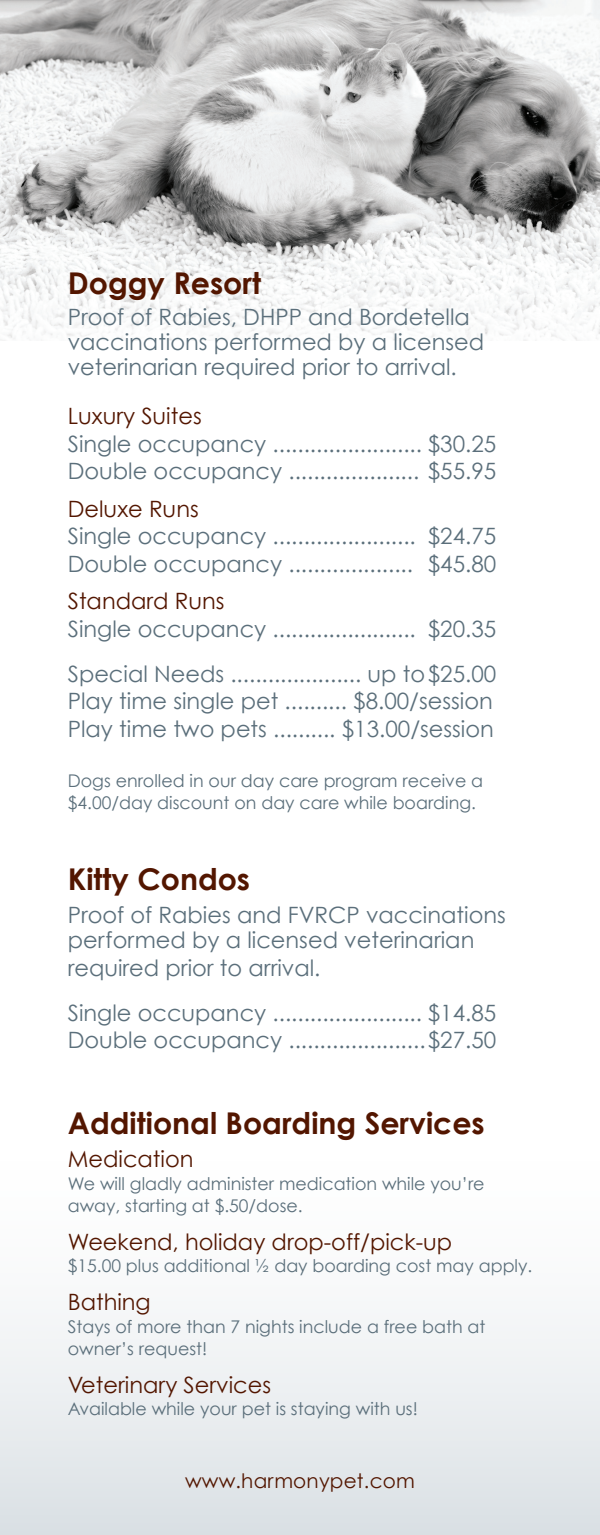
<style>
.page{position:relative;width:600px;height:1535px;background:#fff}
.page>*{position:absolute;margin:0;border:0;box-sizing:border-box;transform-origin:0 0}
.t1{font:700 30px "Century Gothic";color:#531600}
.t2{font:22.5px/25px "Century Gothic";color:#5b6f7b}
.t3{font:22.5px "Century Gothic";color:#531600}
.t4{font:20px "Century Gothic";letter-spacing:.01em;color:#531600}
.t5{font:17.5px/22.5px "Century Gothic";color:#5b6f7b}
.s1{color:#531600}
</style>
<div class="page">
<div style="left:0;top:1152px;width:600px;height:383px;background:linear-gradient(to bottom,#fff,#dde2e6)"></div>
<img style="left:0;top:0;width:600px;height:340px">
<p class="t1" style="left:68px;top:264px;width:195px">Doggy Resort</p>
<p class="t2" style="left:68px;top:304px;width:418px">Proof of Rabies, DHPP and Bordetella vaccinations performed by a licensed veterinarian required prior to arrival.</p>
<p class="t2" style="left:68px;top:402px;width:430px;line-height:27.5px"><span class="s1">Luxury Suites<br></span>Single occupancy ........................ $30.25</p>
<p class="t2" style="left:68px;top:458px;width:430px">Double occupancy ..................... $55.95</p>
<p class="t3" style="left:68px;top:495px;width:132px">Deluxe Runs</p>
<p class="t2" style="left:68px;top:523px;width:430px">Single occupancy ....................... $24.75</p>
<p class="t2" style="left:68px;top:551px;width:430px">Double occupancy .................... $45.80</p>
<p class="t3" style="left:68px;top:587px;width:158px">Standard Runs</p>
<p class="t2" style="left:68px;top:616px;width:430px">Single occupancy ....................... $20.35</p>
<p class="t2" style="left:68px;top:659px;width:430px;line-height:27.5px">Special Needs ..................... up to$25.00<br>Play time single pet .......... $8.00/session<br>Play time two pets .......... $13.00/session</p>
<p class="t5" style="left:68px;top:769px;width:417px">Dogs enrolled in our day care program receive a $4.00/day discount on day care while boarding.</p>
<p class="t1" style="left:68px;top:860px;width:184px">Kitty Condos</p>
<p class="t2" style="left:68px;top:902px;width:440px">Proof of Rabies and FVRCP vaccinations performed by a licensed veterinarian</p>
<p class="t2" style="left:68px;top:954px;width:254px">required prior to arrival.</p>
<p class="t2" style="left:68px;top:999px;width:430px">Single occupancy ........................ $14.85</p>
<p class="t2" style="left:68px;top:1027px;width:430px">Double occupancy ......................$27.50</p>
<p class="t1" style="left:68px;top:1104px;width:418px">Additional Boarding Services</p>
<p class="t3" style="left:68px;top:1145px;width:127px">Medication</p>
<p class="t5" style="left:68px;top:1172px;width:418px">We will gladly administer medication while you’re away, starting at $.50/dose.</p>
<p class="t3" style="left:68px;top:1228px;width:386px">Weekend, holiday drop-off/pick-up</p>
<p class="t5" style="left:68px;top:1254px;width:466px">$15.00 plus additional ½ day boarding cost may apply.</p>
<p class="t3" style="left:68px;top:1288px;width:85px">Bathing</p>
<p class="t5" style="left:68px;top:1314px;width:419px">Stays of more than 7 nights include a free bath at owner’s request!</p>
<p class="t3" style="left:68px;top:1370px;width:205px">Veterinary Services</p>
<p class="t5" style="left:68px;top:1397px;width:352px">Available while your pet is staying with us!</p>
<p class="t4" style="left:185px;top:1469px;width:231px">www.harmonypet.com</p>
</div>
